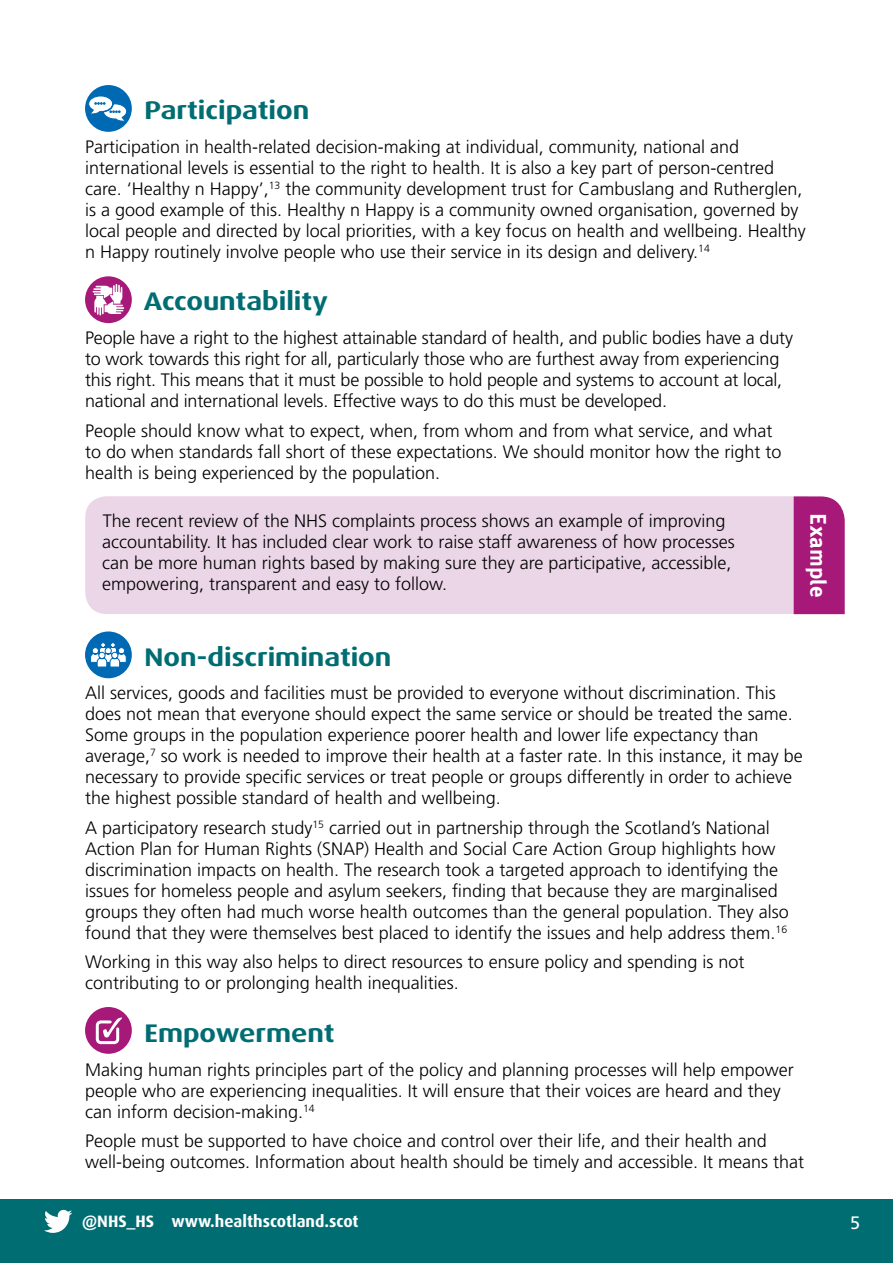
<style>
.page{position:relative;width:893px;height:1263px;background:#fff}
.page>*{position:absolute;margin:0;border:0;box-sizing:border-box;transform-origin:0 0}
.A_head{font:700 expanded 25.5px "Dax OT";color:#006d73}
.t1{font:700 22.5px "Meta Plus";color:#fff}
.Body_text{font:300 18px/21px "Frutiger LT Std";color:#000}
.t2{font:18px "Frutiger LT Std";color:#fff}
.t3{font:700 16.5px "Dax OT";color:#fff}
</style>
<div class="page">
<div style="left:0;top:1199px;width:893px;height:64px;background:#006d73"></div>
<svg style="left:44px;top:1210px;width:28px;height:23px"></svg>
<div style="left:85px;top:85px;width:47px;height:47px;background:#0069b4;border-radius:50%"></div>
<svg style="left:88px;top:95px;width:39px;height:27px"></svg>
<div style="left:85px;top:276px;width:47px;height:47px;background:#a71979;border-radius:50%"></div>
<svg style="left:93px;top:284px;width:31px;height:32px"></svg>
<div style="left:85px;top:496px;width:709px;height:118px;background:#ebd6e7"></div>
<div style="left:794px;top:496px;width:51px;height:118px;background:#a71979"></div>
<div style="left:85px;top:631px;width:47px;height:47px;background:#0069b4;border-radius:50%"></div>
<svg style="left:90px;top:642px;width:37px;height:35px"></svg>
<div style="left:85px;top:1007px;width:47px;height:47px;background:#a71979;border-radius:50%"></div>
<svg style="left:95px;top:1017px;width:27px;height:28px"></svg>
<h2 class="A_head" style="left:145px;top:94px;width:166px">Participation</h2>
<p class="Body_text" style="left:85px;top:136px;width:722px">Participation in health-related decision-making at individual, community, national and international levels is essential to the right to health. It is also a key part of person-centred care. ‘Healthy n Happy’,<sup>13</sup> the community development trust for Cambuslang and Rutherglen, is a good example of this. Healthy n Happy is a community owned organisation, governed by local people and directed by local priorities, with a key focus on health and wellbeing. Healthy n Happy routinely involve people who use their service in its design and delivery.<sup>14</sup></p>
<h2 class="A_head" style="left:144px;top:285px;width:186px">Accountability</h2>
<p class="Body_text" style="left:85px;top:328px;width:709px">People have a right to the highest attainable standard of health, and public bodies have a duty to work towards this right for all, particularly those who are furthest away from experiencing this right. This means that it must be possible to hold people and systems to account at local, national and international levels. Effective ways to do this must be developed.</p>
<p class="Body_text" style="left:85px;top:420px;width:698px">People should know what to expect, when, from whom and from what service, and what to do when standards fall short of these expectations. We should monitor how the right to health is being experienced by the population.</p>
<p class="Body_text" style="left:102px;top:510px;width:634px">The recent review of the NHS complaints process shows an example of improving accountability. It has included clear work to raise staff awareness of how processes can be more human rights based by making sure they are participative, accessible, empowering, transparent and easy to follow.</p>
<h2 class="t1" style="left:831px;top:513px;width:85px;rotate:90deg">Example</h2>
<h2 class="A_head" style="left:145px;top:640px;width:248px">Non-discrimination</h2>
<p class="Body_text" style="left:85px;top:683px;width:719px">All services, goods and facilities must be provided to everyone without discrimination. This does not mean that everyone should expect the same service or should be treated the same.<br>Some groups in the population experience poorer health and lower life expectancy than average,<sup>7</sup> so work is needed to improve their health at a faster rate. In this instance, it may be necessary to provide specific services or treat people or groups differently in order to achieve the highest possible standard of health and wellbeing.</p>
<p class="Body_text" style="left:85px;top:817px;width:705px">A participatory research study<sup>15</sup> carried out in partnership through the Scotland’s National Action Plan for Human Rights (SNAP) Health and Social Care Action Group highlights how discrimination impacts on health. The research took a targeted approach to identifying the issues for homeless people and asylum seekers, finding that because they are marginalised groups they often had much worse health outcomes than the general population. They also found that they were themselves best placed to identify the issues and help address them.<sup>16</sup></p>
<p class="Body_text" style="left:85px;top:952px;width:661px">Working in this way also helps to direct resources to ensure policy and spending is not contributing to or prolonging health inequalities.</p>
<h2 class="A_head" style="left:145px;top:1017px;width:191px">Empowerment</h2>
<p class="Body_text" style="left:85px;top:1059px;width:710px">Making human rights principles part of the policy and planning processes will help empower people who are experiencing inequalities. It will ensure that their voices are heard and they can inform decision-making.<sup>14</sup></p>
<p class="Body_text" style="left:85px;top:1131px;width:721px">People must be supported to have choice and control over their life, and their health and well-being outcomes. Information about health should be timely and accessible. It means that</p>
<p class="t3" style="left:82px;top:1211px;width:278px">@NHS_HS www.healthscotland.scot</p>
<p class="t2" style="left:850px;top:1212px;width:12px">5</p>
</div>
